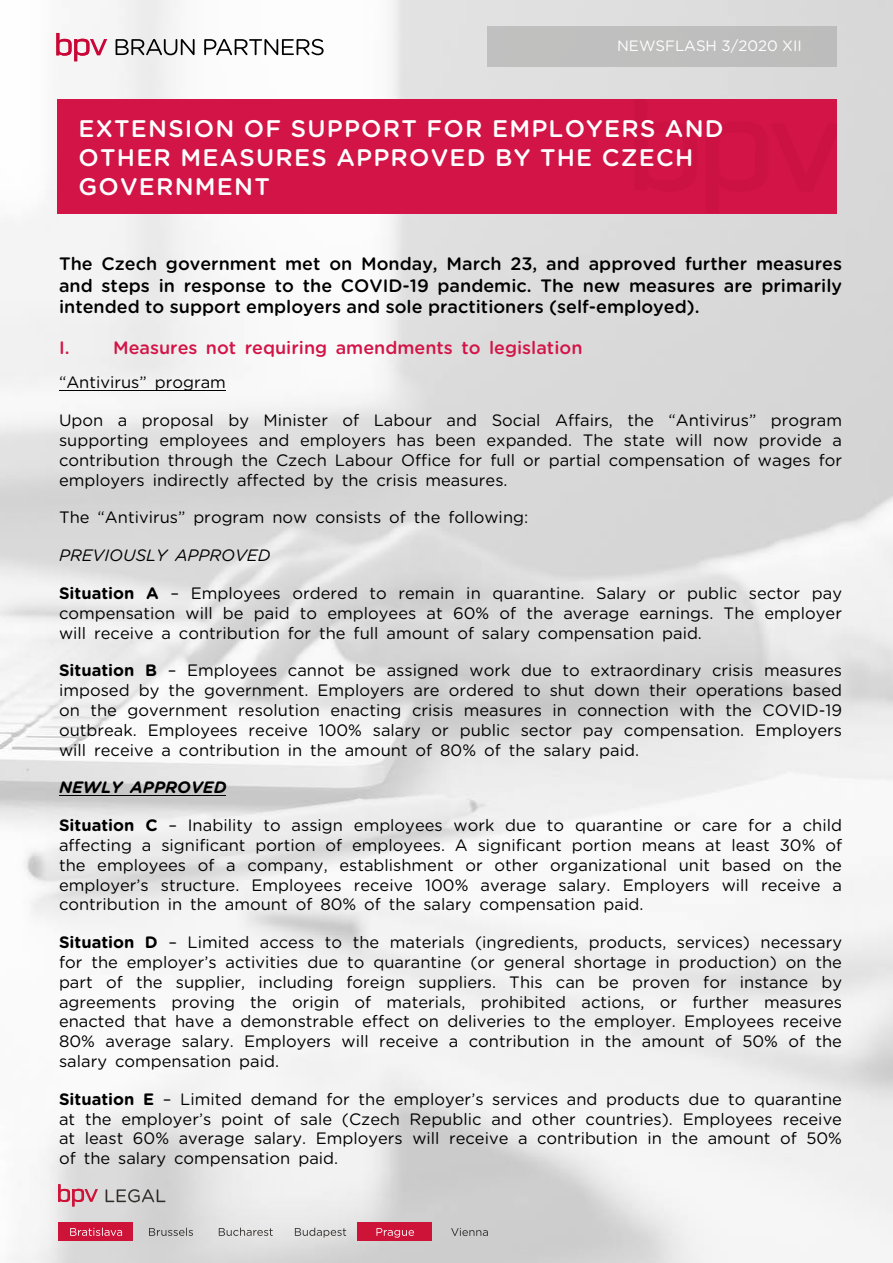
<style>
.page{position:relative;width:893px;height:1263px;background:#fff}
.page>*{position:absolute;margin:0;border:0;box-sizing:border-box;transform-origin:0 0}
.t1{font:500 24px/28.8px "Gotham Rounded";letter-spacing:.05em;color:#fff}
.t2{font:500 18px/21.6px "Gotham Rounded";color:#000;text-align:justify}
.t3{font:500 18px "Gotham Rounded";color:#d31446}
.t4{font:16.5px/19.8px "Gotham Rounded";color:#000;text-align:justify}
.t5{font:italic 16.5px "Gotham Rounded";color:#000}
.t6{font:italic 700 16.5px "Gotham Rounded";color:#000}
.t7{font:15px "Gotham Rounded";color:#fff}
.s1{font-weight:700}
</style>
<div class="page">
<img style="left:0;top:0;width:893px;height:1263px">
<div style="left:488px;top:26px;width:349px;height:41px;background:#bfbfbe"></div>
<div style="left:57px;top:100px;width:779px;height:114px;background:#d31447"></div>
<hr style="left:59px;top:795px;width:167px;height:1px;background:#000">
<hr style="left:59px;top:390px;width:167px;height:1px;background:#000">
<div style="left:58px;top:1222px;width:75px;height:18px;background:#cd1338"></div>
<svg style="left:58px;top:1184px;width:40px;height:22px"></svg>
<svg style="left:106px;top:1189px;width:59px;height:13px"></svg>
<svg style="left:70px;top:1227px;width:52px;height:9px"></svg>
<svg style="left:149px;top:1227px;width:44px;height:9px"></svg>
<svg style="left:219px;top:1227px;width:54px;height:9px"></svg>
<svg style="left:295px;top:1227px;width:51px;height:11px"></svg>
<div style="left:357px;top:1222px;width:75px;height:18px;background:#cd1338"></div>
<svg style="left:376px;top:1228px;width:38px;height:9px"></svg>
<svg style="left:451px;top:1228px;width:37px;height:8px"></svg>
<svg style="left:116px;top:39px;width:79px;height:16px"></svg>
<svg style="left:204px;top:39px;width:120px;height:16px"></svg>
<svg style="left:56px;top:33px;width:51px;height:28px"></svg>
<p class="t7" style="left:617px;top:35px;width:186px">NEWSFLASH 3/2020 XII</p>
<h1 class="t1" style="left:79px;top:113px;width:647px">EXTENSION OF SUPPORT FOR EMPLOYERS AND<br>OTHER MEASURES APPROVED BY THE CZECH<br>GOVERNMENT</h1>
<p class="t2" style="left:59px;top:252px;width:784px">The Czech government met on Monday, March 23, and approved further measures and steps in response to the COVID-19 pandemic. The new measures are primarily intended to support employers and sole practitioners (self-employed).</p>
<p class="t3" style="left:59px;top:335px;width:12px">I.</p>
<p class="t3" style="left:113px;top:335px;width:471px">Measures not requiring amendments to legislation</p>
<p class="t4" style="left:59px;top:372px;width:168px">“Antivirus” program</p>
<p class="t4" style="left:59px;top:410px;width:784px">Upon a proposal by Minister of Labour and Social Affairs, the “Antivirus” program supporting employees and employers has been expanded. The state will now provide a contribution through the Czech Labour Office for full or partial compensation of wages for employers indirectly affected by the crisis measures.</p>
<p class="t4" style="left:59px;top:507px;width:471px">The “Antivirus” program now consists of the following:</p>
<p class="t5" style="left:59px;top:544px;width:213px">PREVIOUSLY APPROVED</p>
<p class="t4" style="left:59px;top:582px;width:784px"><span class="s1">Situation A</span> – Employees ordered to remain in quarantine. Salary or public sector pay compensation will be paid to employees at 60% of the average earnings. The employer will receive a contribution for the full amount of salary compensation paid.</p>
<p class="t4" style="left:59px;top:660px;width:784px"><span class="s1">Situation B</span> – Employees cannot be assigned work due to extraordinary crisis measures imposed by the government. Employers are ordered to shut down their operations based on the government resolution enacting crisis measures in connection with the COVID-19 outbreak. Employees receive 100% salary or public sector pay compensation. Employers will receive a contribution in the amount of 80% of the salary paid.</p>
<p class="t6" style="left:59px;top:775px;width:169px">NEWLY APPROVED</p>
<p class="t4" style="left:59px;top:815px;width:784px"><span class="s1">Situation C</span> – Inability to assign employees work due to quarantine or care for a child affecting a significant portion of employees. A significant portion means at least 30% of the employees of a company, establishment or other organizational unit based on the employer’s structure. Employees receive 100% average salary. Employers will receive a contribution in the amount of 80% of the salary compensation paid.</p>
<p class="t4" style="left:59px;top:932px;width:784px"><span class="s1">Situation D</span> – Limited access to the materials (ingredients, products, services) necessary for the employer’s activities due to quarantine (or general shortage in production) on the part of the supplier, including foreign suppliers. This can be proven for instance by agreements proving the origin of materials, prohibited actions, or further measures enacted that have a demonstrable effect on deliveries to the employer. Employees receive 80% average salary. Employers will receive a contribution in the amount of 50% of the salary compensation paid.</p>
<p class="t4" style="left:59px;top:1088px;width:784px"><span class="s1">Situation E</span> – Limited demand for the employer’s services and products due to quarantine at the employer’s point of sale (Czech Republic and other countries). Employees receive at least 60% average salary. Employers will receive a contribution in the amount of 50% of the salary compensation paid.</p>
</div>
